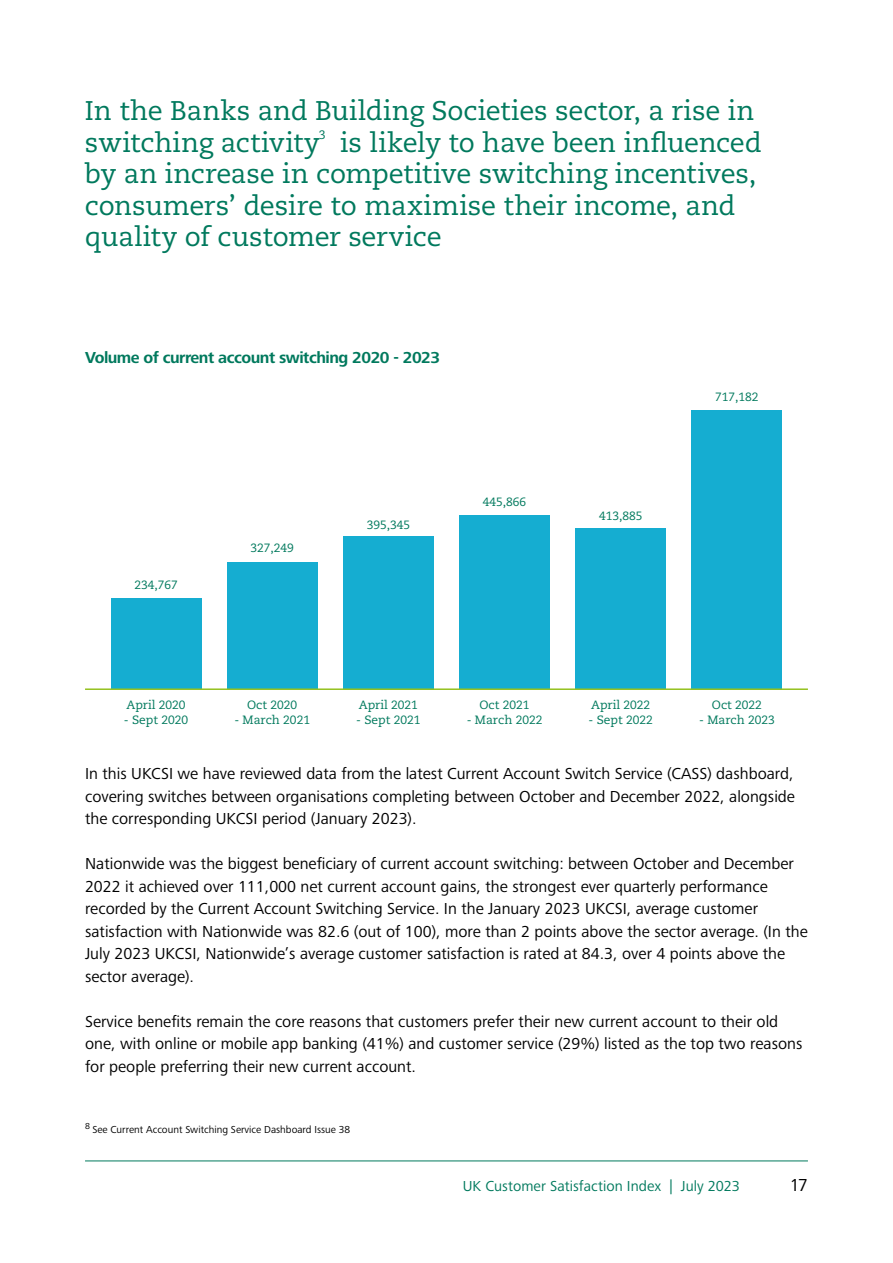
<style>
.page{position:relative;width:893px;height:1263px;background:#fff}
.page>*{position:absolute;margin:0;border:0;box-sizing:border-box;transform-origin:0 0}
.t1{font:27px/31.5px "Caecilia LT Std";letter-spacing:-.005em;color:#00795d}
.t2{font:18px "Frutiger Next Pro";color:#000}
.t3{font:16.5px/22.5px "Frutiger Next Pro";color:#000}
.t4{font:700 16.5px "Frutiger Next Pro";letter-spacing:-.03em;color:#00795d}
.t5{font:15px "Frutiger Next Pro";letter-spacing:.005em;color:#00795d}
.t6{font:12.3px "Caecilia LT Std";color:#00795d}
.t7{font:12px "Caecilia LT Std";color:#00795d}
.t8{font:10.5px "Frutiger Next Pro";color:#000}
</style>
<div class="page">
<hr style="left:85px;top:1160px;width:723px;height:1px;background:#00795d">
<div style="left:111px;top:599px;width:90px;height:90px;background:#15add1"></div>
<div style="left:227px;top:562px;width:90px;height:127px;background:#15add1"></div>
<div style="left:343px;top:536px;width:91px;height:153px;background:#15add1"></div>
<div style="left:692px;top:410px;width:90px;height:279px;background:#15add1"></div>
<div style="left:459px;top:515px;width:91px;height:174px;background:#15add1"></div>
<div style="left:576px;top:528px;width:90px;height:161px;background:#15add1"></div>
<hr style="left:85px;top:688px;width:723px;height:2px;background:#95c11f">
<h1 class="t1" style="left:85px;top:95px;width:671px">In the Banks and Building Societies sector, a rise in switching activity</h1>
<p class="t6" style="left:319px;top:127px;width:8px">3</p>
<h1 class="t1" style="left:85px;top:127px;width:678px;text-indent:255px">is likely to have been influenced by an increase in competitive switching incentives, consumers’ desire to maximise their income, and quality of customer service</h1>
<p class="t4" style="left:85px;top:348px;width:357px">Volume of current account switching 2020 - 2023</p>
<p class="t7" style="left:134px;top:577px;width:45px">234,767</p>
<p class="t7" style="left:126px;top:698px;width:61px">April 2020</p>
<p class="t7" style="left:124px;top:713px;width:66px">- Sept 2020</p>
<p class="t7" style="left:251px;top:541px;width:45px">327,249</p>
<p class="t7" style="left:247px;top:698px;width:52px">Oct 2020</p>
<p class="t7" style="left:234px;top:713px;width:77px">- March 2021</p>
<p class="t7" style="left:367px;top:517px;width:45px">395,345</p>
<p class="t7" style="left:359px;top:698px;width:61px">April 2021</p>
<p class="t7" style="left:356px;top:713px;width:66px">- Sept 2021</p>
<p class="t7" style="left:483px;top:495px;width:45px">445,866</p>
<p class="t7" style="left:599px;top:509px;width:45px">413,885</p>
<p class="t7" style="left:479px;top:698px;width:52px">Oct 2021</p>
<p class="t7" style="left:467px;top:713px;width:77px">- March 2022</p>
<p class="t7" style="left:591px;top:698px;width:61px">April 2022</p>
<p class="t7" style="left:589px;top:713px;width:66px">- Sept 2022</p>
<p class="t7" style="left:715px;top:389px;width:45px">717,182</p>
<p class="t7" style="left:712px;top:698px;width:52px">Oct 2022</p>
<p class="t7" style="left:699px;top:713px;width:77px">- March 2023</p>
<p class="t3" style="left:85px;top:762px;width:711px;text-align:justify">In this UKCSI we have reviewed data from the latest Current Account Switch Service (CASS) dashboard, covering switches between organisations completing between October and December 2022, alongside the corresponding UKCSI period (January 2023).</p>
<p class="t3" style="left:85px;top:852px;width:724px">Nationwide was the biggest beneficiary of current account switching: between October and December 2022 it achieved over 111,000 net current account gains, the strongest ever quarterly performance recorded by the Current Account Switching Service. In the January 2023 UKCSI, average customer satisfaction with Nationwide was 82.6 (out of 100), more than 2 points above the sector average. (In the July 2023 UKCSI, Nationwide’s average customer satisfaction is rated at 84.3, over 4 points above the sector average).</p>
<p class="t3" style="left:85px;top:1010px;width:719px">Service benefits remain the core reasons that customers prefer their new current account to their old one, with online or mobile app banking (41%) and customer service (29%) listed as the top two reasons for people preferring their new current account.</p>
<p class="t8" style="left:85px;top:1124px;width:267px"><sup>8</sup> See Current Account Switching Service Dashboard Issue 38</p>
<p class="t5" style="left:463px;top:1177px;width:279px">UK Customer Satisfaction Index | July 2023</p>
<p class="t2" style="left:790px;top:1175px;width:20px">17</p>
</div>
